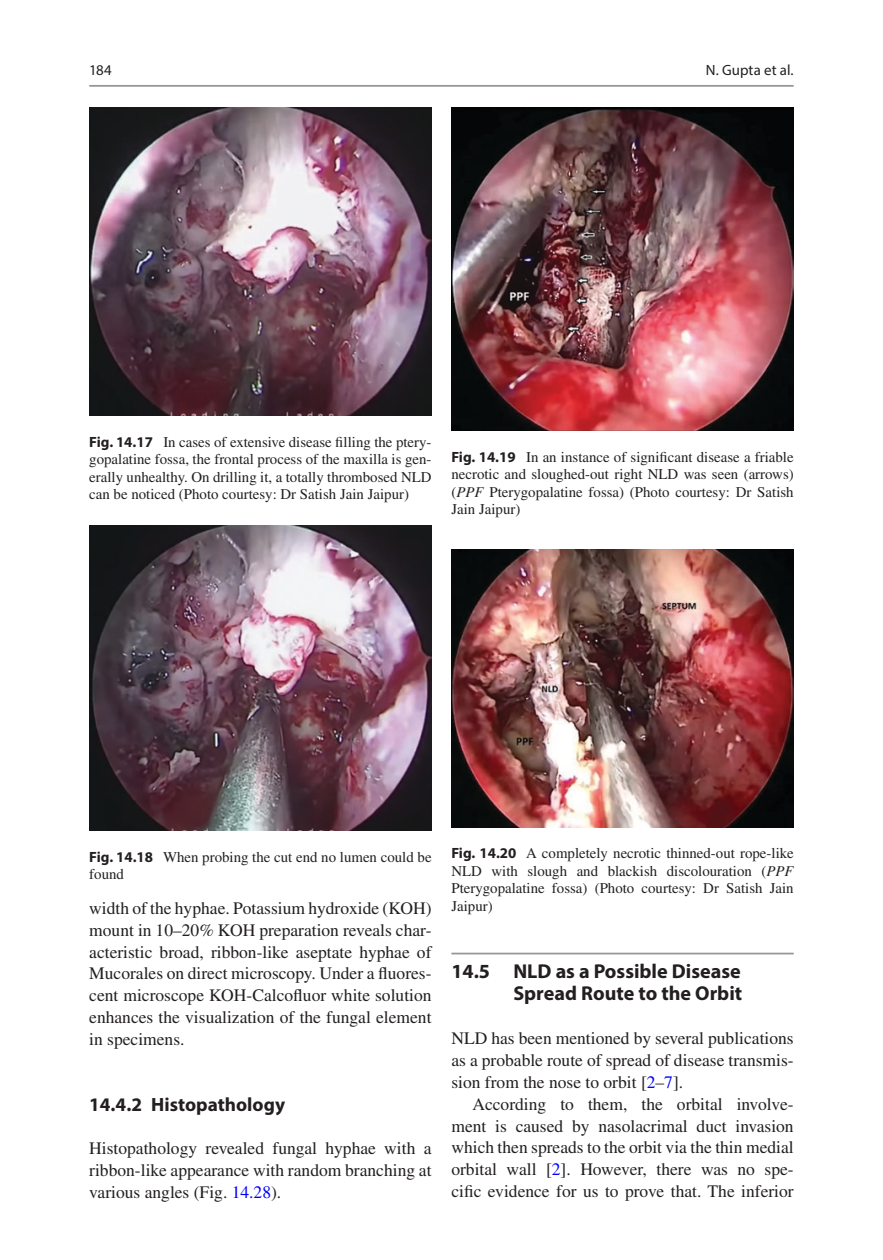
<style>
.page{position:relative;width:883px;height:1260px;background:#fff}
.page>*{position:absolute;margin:0;border:0;box-sizing:border-box;transform-origin:0 0}
.t1{font:700 20.12px/21.9px "Myriad Pro";color:#231f20;text-align:right}
.t2{font:700 19.25px "Myriad Pro";color:#231f20}
.t3{font:17.5px/21.9px "Times LT Std";color:#231f20;text-align:justify}
.t4{font:14.88px/17.5px "Times LT Std";color:#231f20;text-align:justify}
.t5{font:14.88px "Myriad Pro Regular 2";letter-spacing:.01em;color:#231f20}
.t6{font:14.88px "Myriad Pro";color:#231f20}
.s1{font-family:"Myriad Pro";font-weight:700}
.s2{font-style:italic}
.s3{color:#00f}
</style>
<div class="page">
<hr style="left:451px;top:953px;width:343px;height:1px;background:#939598">
<img style="left:90px;top:107px;width:341px;height:308px">
<img style="left:90px;top:525px;width:341px;height:305px">
<img style="left:452px;top:107px;width:341px;height:323px">
<img style="left:452px;top:550px;width:341px;height:277px">
<hr style="left:89px;top:85px;width:705px;height:2px;background:#939598">
<p class="t6" style="left:89px;top:61px;width:24px">184</p>
<p class="t5" style="left:706px;top:61px;width:89px">N. Gupta et al.</p>
<p class="t4" style="left:89px;top:433px;width:344px"><span class="s1">Fig. 14.17</span> In cases of extensive disease filling the ptery&shy;gopalatine fossa, the frontal process of the maxilla is gen&shy;erally unhealthy. On drilling it, a totally thrombosed NLD can be noticed (Photo courtesy: Dr Satish Jain Jaipur)</p>
<p class="t4" style="left:451px;top:448px;width:344px"><span class="s1">Fig. 14.19</span> In an instance of significant disease a friable necrotic and sloughed-out right NLD was seen (arrows) (<span class="s2">PPF</span> Pterygopalatine fossa) (Photo courtesy: Dr Satish Jain Jaipur)</p>
<p class="t4" style="left:89px;top:848px;width:344px"><span class="s1">Fig. 14.18</span> When probing the cut end no lumen could be found</p>
<p class="t3" style="left:89px;top:897px;width:344px">width of the hyphae. Potassium hydroxide (KOH) mount in 10–20% KOH preparation reveals char&shy;acteristic broad, ribbon-like aseptate hyphae of Mucorales on direct microscopy. Under a fluores&shy;cent microscope KOH-Calcofluor white solution enhances the visualization of the fungal element in specimens.</p>
<p class="t2" style="left:89px;top:1092px;width:197px">14.4.2 Histopathology</p>
<p class="t3" style="left:89px;top:1137px;width:344px">Histopathology revealed fungal hyphae with a ribbon-like appearance with random branching at various angles (Fig. <span class="s3">14.28</span>).</p>
<p class="t4" style="left:451px;top:845px;width:344px"><span class="s1">Fig. 14.20</span> A completely necrotic thinned-out rope-like NLD with slough and blackish discolouration (<span class="s2">PPF </span>Pterygopalatine fossa) (Photo courtesy: Dr Satish Jain Jaipur)</p>
<p class="t1" style="left:451px;top:960px;width:292px">14.5 NLD as a Possible Disease<br>Spread Route to the Orbit</p>
<p class="t3" style="left:451px;top:1027px;width:344px">NLD has been mentioned by several publications as a probable route of spread of disease transmis&shy;sion from the nose to orbit [<span class="s3">2</span>–<span class="s3">7</span>].</p>
<p class="t3" style="left:451px;top:1093px;width:344px;text-indent:21px">According to them, the orbital involve&shy;ment is caused by nasolacrimal duct invasion which then spreads to the orbit via the thin medial orbital wall [<span class="s3">2</span>]. However, there was no spe&shy;cific evidence for us to prove that. The inferior</p>
</div>
